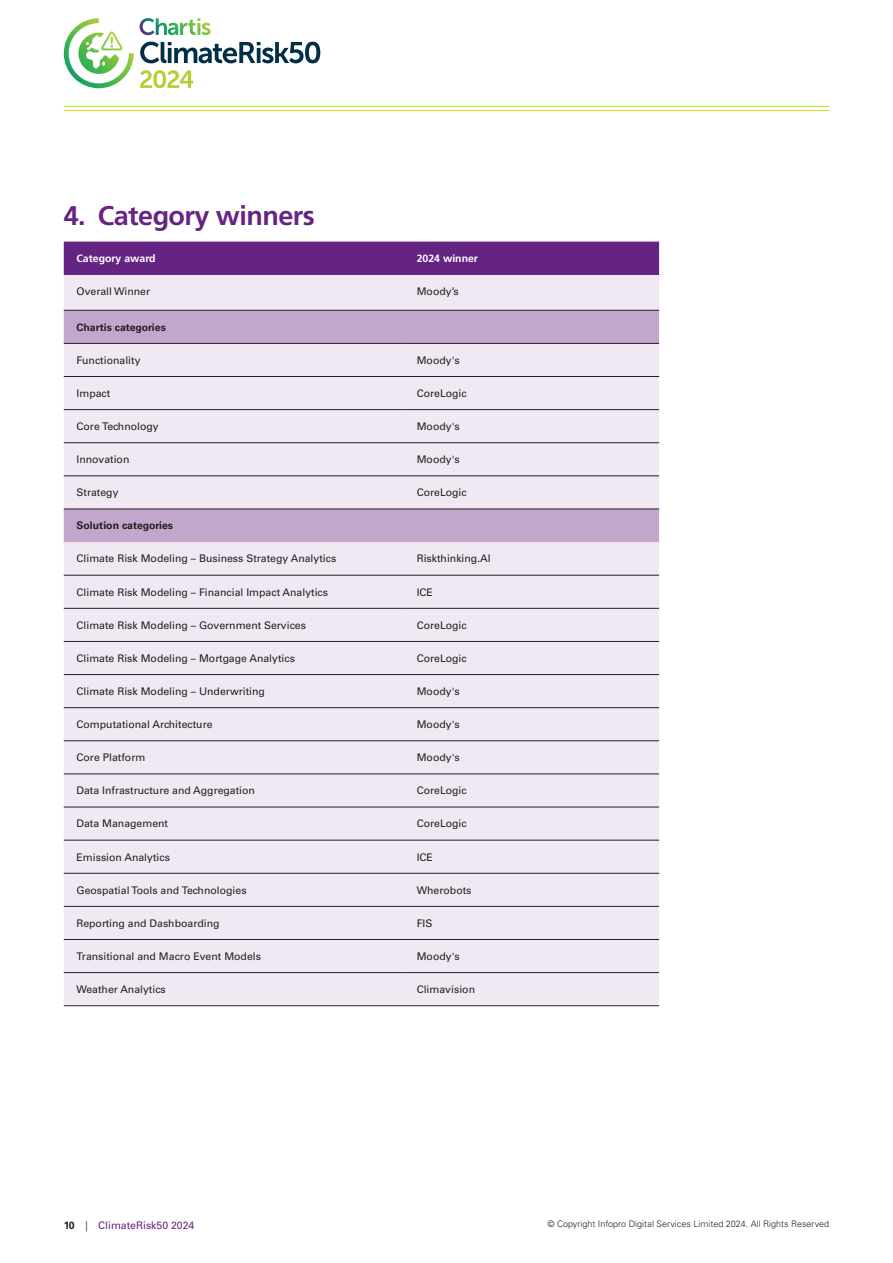
<style>
.page{position:relative;width:893px;height:1263px;background:#fff}
.page>*{position:absolute;margin:0;border:0;box-sizing:border-box;transform-origin:0 0}
.t1{font:700 27px "Frutiger LT Std";letter-spacing:-.02em;color:#662482}
.Table_text{font:10.5px "Univers LT Std";color:#231f20}
.Table_text-2{font:700 10.5px "Univers LT Std";color:#231f20}
.Table_header{font:700 10.5px "Frutiger LT Std";color:#fff}
.t2{font:10.5px "Univers LT Std";color:#662482}
.t3{font:300 9px "Univers LT Std";color:#231f20}
.s1{font-weight:700;color:#231f20}
.s2{font-weight:300;color:#231f20}
</style>
<div class="page">
<hr style="left:64px;top:106px;width:765px;height:1px;background:#b0e021">
<hr style="left:64px;top:110px;width:765px;height:1px;background:#e0d621">
<svg style="left:140px;top:42px;width:180px;height:21px"></svg>
<svg style="left:140px;top:70px;width:53px;height:18px"></svg>
<svg style="left:140px;top:18px;width:71px;height:17px"></svg>
<svg style="left:64px;top:18px;width:70px;height:70px"></svg>
<div style="left:64px;top:242px;width:595px;height:33px;background:#662482"></div>
<div style="left:64px;top:275px;width:595px;height:730px;background:#f0e9f3"></div>
<svg style="left:64px;top:311px;width:595px;height:231px;background:#e1d4e6"></svg>
<hr style="left:64px;top:310px;width:340px;height:1px;background:#231f20">
<hr style="left:404px;top:310px;width:255px;height:1px;background:#231f20">
<hr style="left:64px;top:343px;width:340px;height:1px;background:#231f20">
<hr style="left:404px;top:343px;width:255px;height:1px;background:#231f20">
<hr style="left:64px;top:376px;width:340px;height:1px;background:#231f20">
<hr style="left:404px;top:376px;width:255px;height:1px;background:#231f20">
<hr style="left:64px;top:409px;width:340px;height:1px;background:#231f20">
<hr style="left:404px;top:409px;width:255px;height:1px;background:#231f20">
<hr style="left:64px;top:442px;width:340px;height:1px;background:#231f20">
<hr style="left:404px;top:442px;width:255px;height:1px;background:#231f20">
<hr style="left:64px;top:476px;width:340px;height:1px;background:#231f20">
<hr style="left:404px;top:476px;width:255px;height:1px;background:#231f20">
<hr style="left:64px;top:509px;width:340px;height:1px;background:#231f20">
<hr style="left:404px;top:509px;width:255px;height:1px;background:#231f20">
<hr style="left:64px;top:608px;width:340px;height:1px;background:#231f20">
<hr style="left:404px;top:608px;width:255px;height:1px;background:#231f20">
<hr style="left:64px;top:740px;width:340px;height:1px;background:#231f20">
<hr style="left:404px;top:740px;width:255px;height:1px;background:#231f20">
<hr style="left:64px;top:873px;width:340px;height:1px;background:#231f20">
<hr style="left:404px;top:873px;width:255px;height:1px;background:#231f20">
<hr style="left:64px;top:641px;width:340px;height:1px;background:#231f20">
<hr style="left:404px;top:641px;width:255px;height:1px;background:#231f20">
<hr style="left:64px;top:575px;width:340px;height:1px;background:#231f20">
<hr style="left:404px;top:575px;width:255px;height:1px;background:#231f20">
<hr style="left:64px;top:674px;width:340px;height:1px;background:#231f20">
<hr style="left:404px;top:674px;width:255px;height:1px;background:#231f20">
<hr style="left:64px;top:939px;width:340px;height:1px;background:#231f20">
<hr style="left:404px;top:939px;width:255px;height:1px;background:#231f20">
<hr style="left:64px;top:1005px;width:340px;height:1px;background:#231f20">
<hr style="left:404px;top:1005px;width:255px;height:1px;background:#231f20">
<hr style="left:64px;top:840px;width:340px;height:1px;background:#231f20">
<hr style="left:404px;top:840px;width:255px;height:1px;background:#231f20">
<hr style="left:64px;top:906px;width:340px;height:1px;background:#231f20">
<hr style="left:404px;top:906px;width:255px;height:1px;background:#231f20">
<hr style="left:64px;top:972px;width:340px;height:1px;background:#231f20">
<hr style="left:404px;top:972px;width:255px;height:1px;background:#231f20">
<hr style="left:64px;top:774px;width:340px;height:1px;background:#231f20">
<hr style="left:404px;top:774px;width:255px;height:1px;background:#231f20">
<hr style="left:64px;top:807px;width:340px;height:1px;background:#231f20">
<hr style="left:404px;top:807px;width:255px;height:1px;background:#231f20">
<hr style="left:64px;top:707px;width:340px;height:1px;background:#231f20">
<hr style="left:404px;top:707px;width:255px;height:1px;background:#231f20">
<p class="t1" style="left:64px;top:200px;width:252px">4. Category winners</p>
<p class="Table_header" style="left:77px;top:252px;width:81px">Category award</p>
<p class="Table_header" style="left:417px;top:252px;width:63px">2024 winner</p>
<p class="Table_text" style="left:77px;top:285px;width:75px">Overall Winner</p>
<p class="Table_text" style="left:417px;top:285px;width:44px">Moody’s</p>
<p class="Table_text-2" style="left:77px;top:321px;width:91px">Chartis categories</p>
<p class="Table_text" style="left:77px;top:354px;width:65px">Functionality</p>
<p class="Table_text" style="left:417px;top:354px;width:45px">Moody's</p>
<p class="Table_text" style="left:77px;top:387px;width:35px">Impact</p>
<p class="Table_text" style="left:417px;top:387px;width:52px">CoreLogic</p>
<p class="Table_text" style="left:77px;top:420px;width:84px">Core Technology</p>
<p class="Table_text" style="left:417px;top:420px;width:45px">Moody's</p>
<p class="Table_text" style="left:77px;top:453px;width:54px">Innovation</p>
<p class="Table_text" style="left:417px;top:453px;width:45px">Moody's</p>
<p class="Table_text" style="left:77px;top:486px;width:44px">Strategy</p>
<p class="Table_text" style="left:417px;top:486px;width:52px">CoreLogic</p>
<p class="Table_text-2" style="left:77px;top:519px;width:98px">Solution categories</p>
<p class="Table_text" style="left:77px;top:552px;width:261px">Climate Risk Modeling – Business Strategy Analytics</p>
<p class="Table_text" style="left:417px;top:552px;width:76px">Riskthinking.AI</p>
<p class="Table_text" style="left:77px;top:586px;width:253px">Climate Risk Modeling – Financial Impact Analytics</p>
<p class="Table_text" style="left:417px;top:586px;width:18px">ICE</p>
<p class="Table_text" style="left:77px;top:619px;width:231px">Climate Risk Modeling – Government Services</p>
<p class="Table_text" style="left:417px;top:619px;width:52px">CoreLogic</p>
<p class="Table_text" style="left:77px;top:652px;width:220px">Climate Risk Modeling – Mortgage Analytics</p>
<p class="Table_text" style="left:417px;top:652px;width:52px">CoreLogic</p>
<p class="Table_text" style="left:77px;top:685px;width:190px">Climate Risk Modeling – Underwriting</p>
<p class="Table_text" style="left:417px;top:685px;width:45px">Moody's</p>
<p class="Table_text" style="left:77px;top:718px;width:138px">Computational Architecture</p>
<p class="Table_text" style="left:417px;top:718px;width:45px">Moody's</p>
<p class="Table_text" style="left:77px;top:751px;width:70px">Core Platform</p>
<p class="Table_text" style="left:417px;top:751px;width:45px">Moody's</p>
<p class="Table_text" style="left:77px;top:784px;width:180px">Data Infrastructure and Aggregation</p>
<p class="Table_text" style="left:417px;top:784px;width:52px">CoreLogic</p>
<p class="Table_text" style="left:77px;top:817px;width:93px">Data Management</p>
<p class="Table_text" style="left:417px;top:817px;width:52px">CoreLogic</p>
<p class="Table_text" style="left:77px;top:850px;width:95px">Emission Analytics</p>
<p class="Table_text" style="left:417px;top:850px;width:18px">ICE</p>
<p class="Table_text" style="left:77px;top:884px;width:172px">Geospatial Tools and Technologies</p>
<p class="Table_text" style="left:417px;top:884px;width:56px">Wherobots</p>
<p class="Table_text" style="left:77px;top:917px;width:145px">Reporting and Dashboarding</p>
<p class="Table_text" style="left:417px;top:917px;width:17px">FIS</p>
<p class="Table_text" style="left:77px;top:950px;width:186px">Transitional and Macro Event Models</p>
<p class="Table_text" style="left:417px;top:950px;width:45px">Moody's</p>
<p class="Table_text" style="left:77px;top:983px;width:91px">Weather Analytics</p>
<p class="Table_text" style="left:417px;top:983px;width:60px">Climavision</p>
<p class="t2" style="left:64px;top:1219px;width:132px"><span class="s1">10</span> <span class="s2">|</span> ClimateRisk50 2024</p>
<p class="t3" style="left:547px;top:1218px;width:283px">© Copyright Infopro Digital Services Limited 2024. All Rights Reserved</p>
</div>
